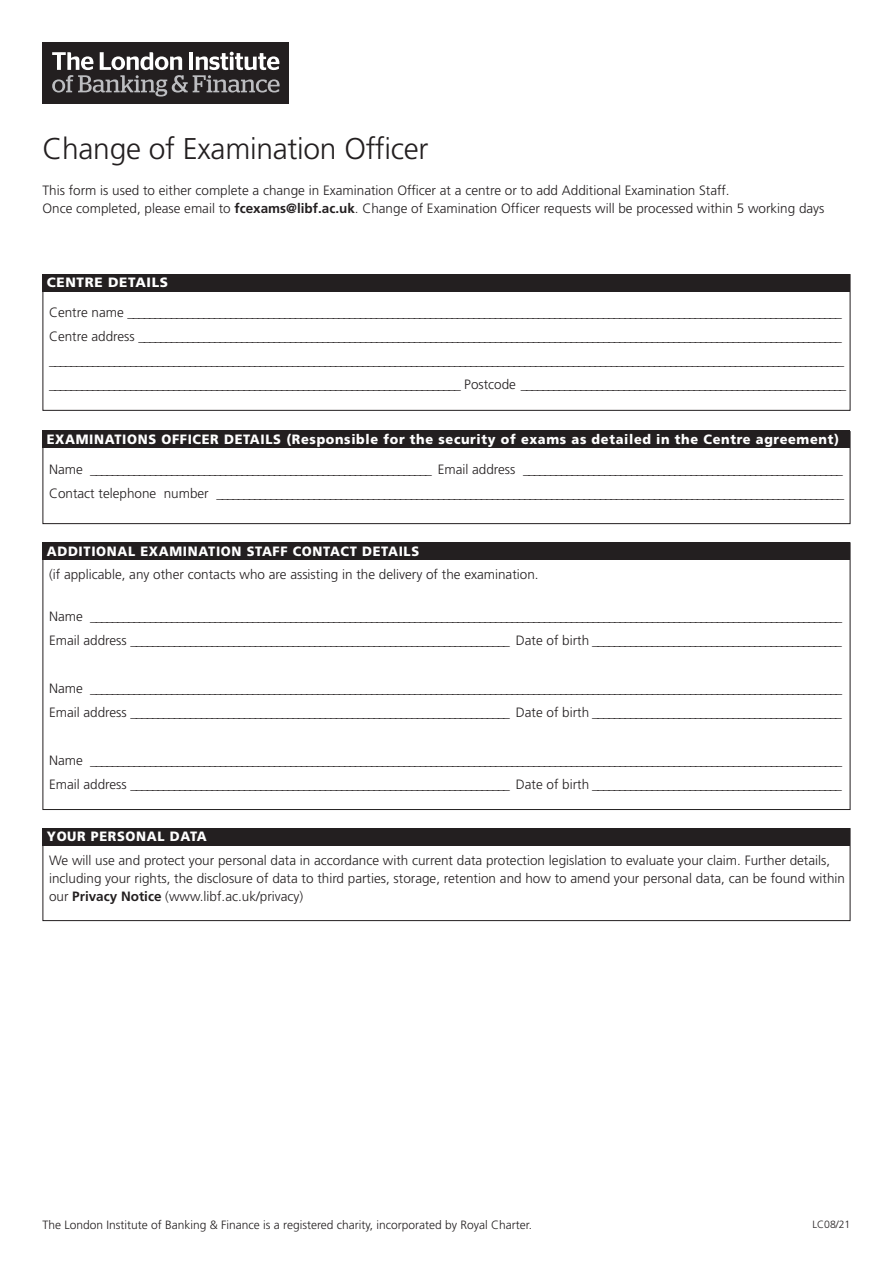
<style>
.page{position:relative;width:893px;height:1263px;background:#fff}
.page>*{position:absolute;margin:0;border:0;box-sizing:border-box;transform-origin:0 0}
.t1{font:300 30px "Frutiger";letter-spacing:-.01em;color:#231f20}
.t2{font:300 13.5px/18px "Frutiger";color:#231f20}
.t3{font:900 13.5px "Frutiger";letter-spacing:.05em;color:#fff;scale:.95 1}
.t4{font:900 13.5px "Frutiger";letter-spacing:.05em;color:#fff}
.t5{font:300 12px "Frutiger";color:#231f20}
.t6{font:900 10.5px "Frutiger";letter-spacing:.05em;color:#fff}
.t7{font:300 10.5px "Frutiger";color:#231f20}
.s1{font-weight:700}
</style>
<div class="page">
<div style="left:43px;top:274px;width:807px;height:17px;background:#231f20"></div>
<div style="left:43px;top:431px;width:807px;height:93px;border:1px solid #231f20"></div>
<div style="left:43px;top:431px;width:807px;height:17px;background:#231f20"></div>
<div style="left:43px;top:43px;width:246px;height:61px;background:#231f20"></div>
<svg style="left:52px;top:52px;width:228px;height:45px"></svg>
<div style="left:43px;top:828px;width:807px;height:93px;border:1px solid #231f20"></div>
<div style="left:43px;top:828px;width:807px;height:17px;background:#231f20"></div>
<div style="left:43px;top:542px;width:807px;height:17px;background:#231f20"></div>
<p class="t1" style="left:43px;top:136px;width:388px">Change of Examination Officer</p>
<p class="t2" style="left:43px;top:182px;width:783px">This form is used to either complete a change in Examination Officer at a centre or to add Additional Examination Staff.<br>Once completed, please email to <span class="s1">fcexams@libf.ac.uk</span>. Change of Examination Officer requests will be processed within 5 working days</p>
<p class="t4" style="left:47px;top:277px;width:123px">CENTRE DETAILS</p>
<p class="t6" style="left:49px;top:278px;width:84px">YOUR DETAILS</p>
<p class="t2" style="left:49px;top:305px;width:794px">Centre name ____________________________________________________________________________________________________________________________________</p>
<p class="t2" style="left:49px;top:329px;width:794px">Centre address __________________________________________________________________________________________________________________________________</p>
<p class="t2" style="left:49px;top:353px;width:797px">___________________________________________________________________________________________________________________________________________________</p>
<p class="t2" style="left:49px;top:377px;width:799px">____________________________________________________________________________ Postcode ____________________________________________________________</p>
<p class="t3" style="left:47px;top:434px;width:835px">EXAMINATIONS OFFICER DETAILS (Responsible for the security of exams as detailed in the Centre agreement)</p>
<p class="t6" style="left:49px;top:435px;width:84px">YOUR DETAILS</p>
<p class="t2" style="left:49px;top:461px;width:795px">Name _______________________________________________________________ Email address ___________________________________________________________</p>
<p class="t2" style="left:49px;top:485px;width:797px">Contact telephone number ____________________________________________________________________________________________________________________</p>
<p class="t3" style="left:47px;top:545px;width:394px">ADDITIONAL EXAMINATION STAFF CONTACT DETAILS</p>
<p class="t6" style="left:49px;top:546px;width:84px">YOUR DETAILS</p>
<p class="t2" style="left:49px;top:566px;width:491px">(if applicable, any other contacts who are assisting in the delivery of the examination.</p>
<p class="t2" style="left:49px;top:608px;width:795px">Name ___________________________________________________________________________________________________________________________________________</p>
<p class="t2" style="left:49px;top:632px;width:794px">Email address ______________________________________________________________________ Date of birth ______________________________________________</p>
<p class="t2" style="left:49px;top:680px;width:795px">Name ___________________________________________________________________________________________________________________________________________</p>
<p class="t2" style="left:49px;top:704px;width:794px">Email address ______________________________________________________________________ Date of birth ______________________________________________</p>
<p class="t2" style="left:49px;top:752px;width:795px">Name ___________________________________________________________________________________________________________________________________________</p>
<p class="t2" style="left:49px;top:776px;width:794px">Email address ______________________________________________________________________ Date of birth ______________________________________________</p>
<p class="t3" style="left:47px;top:831px;width:170px">YOUR PERSONAL DATA</p>
<p class="t6" style="left:49px;top:832px;width:84px">YOUR DETAILS</p>
<p class="t2" style="left:49px;top:852px;width:797px">We will use and protect your personal data in accordance with current data protection legislation to evaluate your claim. Further details, including your rights, the disclosure of data to third parties, storage, retention and how to amend your personal data, can be found within our <span class="s1">Privacy Notice</span> (www.libf.ac.uk/privacy)</p>
<p class="t5" style="left:43px;top:1220px;width:491px">The London Institute of Banking &amp; Finance is a registered charity, incorporated by Royal Charter.</p>
<p class="t7" style="left:812px;top:1220px;width:39px">LC08/21</p>
</div>
